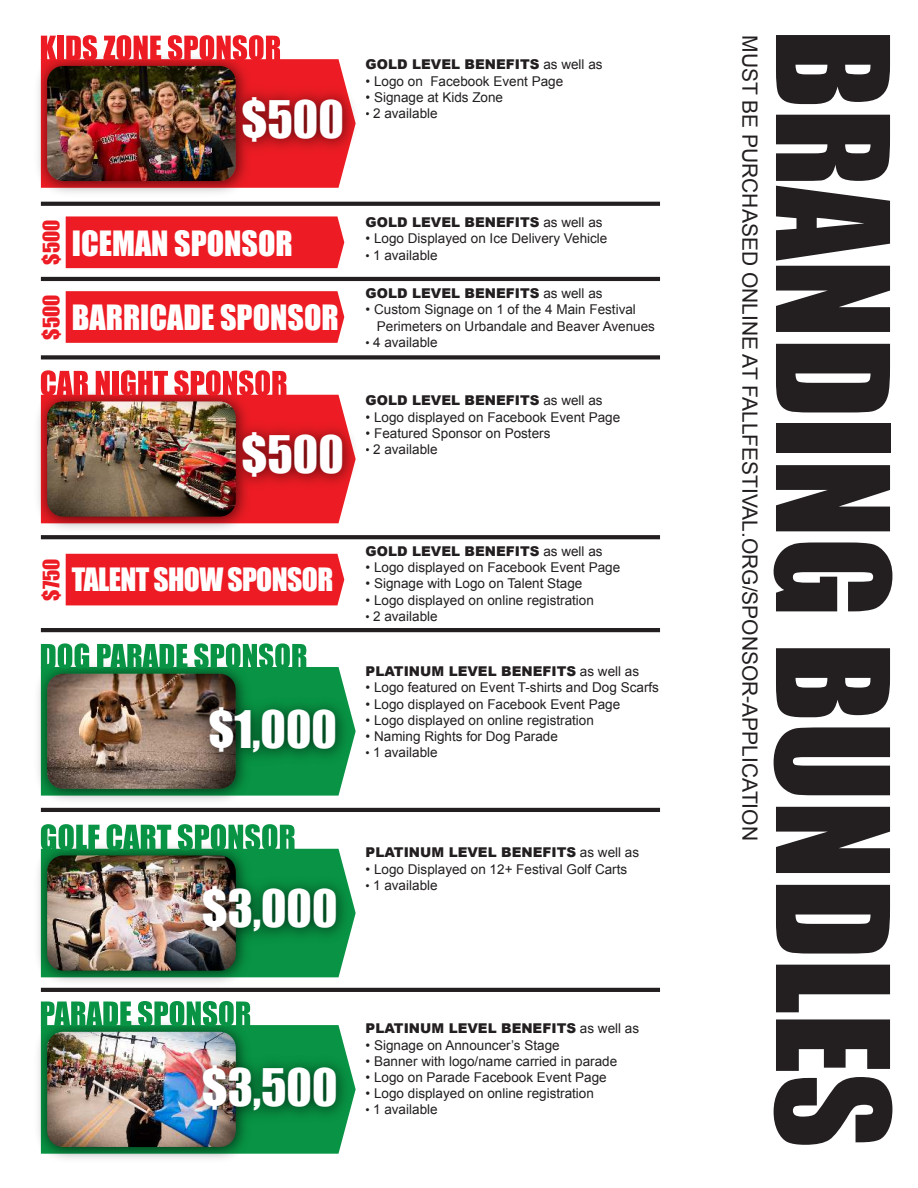
<style>
.page{position:relative;width:918px;height:1188px;background:#fff}
.page>*{position:absolute;margin:0;border:0;box-sizing:border-box;transform-origin:0 0}
.t1{font:144.3px "Impact";color:#231f20}
.t2{font:47.55px "Impact";color:#fff}
.t3{font:31.95px "Impact";color:#fff}
.t4{font:29.55px "Impact";letter-spacing:-.02em;color:#fff}
.t5{font:21px "Arial";color:#231f20}
.t6{font:20.85px "Impact";color:#ed1c24}
.t7{font:13.5px/16.2px "Arial";color:#231f20}
.t8{font:900 13.5px "Arial";color:#231f20}
.s1{font-weight:400}
.s2{font-style:italic;font-size:12px}
</style>
<div class="page">
<img style="left:38px;top:41px;width:220px;height:165px">
<img style="left:41px;top:35px;width:315px;height:153px">
<img style="left:38px;top:377px;width:238px;height:163px">
<img style="left:41px;top:370px;width:315px;height:153px">
<img style="left:38px;top:650px;width:220px;height:162px">
<img style="left:41px;top:643px;width:315px;height:153px">
<img style="left:38px;top:1007px;width:196px;height:152px">
<img style="left:41px;top:1001px;width:315px;height:153px">
<div style="left:66px;top:554px;width:278px;height:51px;background:#ed1c24"></div>
<div style="left:66px;top:216px;width:278px;height:52px;background:#ed1c24"></div>
<div style="left:66px;top:291px;width:278px;height:52px;background:#ed1c24"></div>
<img style="left:38px;top:832px;width:220px;height:160px">
<img style="left:41px;top:824px;width:302px;height:153px">
<img style="left:183px;top:866px;width:173px;height:99px">
<svg style="left:41px;top:202px;width:619px;height:4px;background:#2a2627"></svg>
<hr style="left:41px;top:277px;width:619px;height:4px;background:#231f20">
<svg style="left:41px;top:355px;width:619px;height:4px;background:#332f30"></svg>
<svg style="left:41px;top:535px;width:619px;height:4px;background:#282425"></svg>
<hr style="left:41px;top:628px;width:619px;height:4px;background:#231f20">
<hr style="left:41px;top:808px;width:619px;height:4px;background:#231f20">
<hr style="left:41px;top:988px;width:619px;height:4px;background:#231f20">
<h2 class="t2" style="left:241px;top:97px;width:104px">$500</h2>
<p class="t8" style="left:366px;top:57px;width:239px">GOLD LEVEL BENEFITS <span class="s1">as well as</span></p>
<p class="t7" style="left:366px;top:73px;width:199px">• Logo on Facebook Event Page</p>
<p class="t7" style="left:366px;top:89px;width:139px">• Signage at Kids Zone</p>
<p class="t7" style="left:366px;top:105px;width:74px"><span class="s2">•</span> 2 available</p>
<h3 class="t6" style="left:42px;top:265px;width:47px;rotate:-90deg">$500</h3>
<h3 class="t3" style="left:72px;top:229px;width:223px">ICEMAN SPONSOR</h3>
<h3 class="t6" style="left:42px;top:340px;width:47px;rotate:-90deg">$500</h3>
<h3 class="t3" style="left:72px;top:303px;width:268px">BARRICADE SPONSOR</h3>
<h2 class="t2" style="left:241px;top:432px;width:104px">$500</h2>
<p class="t8" style="left:366px;top:215px;width:239px">GOLD LEVEL BENEFITS <span class="s1">as well as</span></p>
<p class="t7" style="left:366px;top:231px;width:243px">• Logo Displayed on Ice Delivery Vehicle</p>
<p class="t7" style="left:366px;top:247px;width:74px"><span class="s2">•</span> 1 available</p>
<p class="t8" style="left:366px;top:286px;width:239px">GOLD LEVEL BENEFITS <span class="s1">as well as</span></p>
<p class="t7" style="left:377px;top:302px;width:280px;text-indent:-11px">• Custom Signage on 1 of the 4 Main Festival<br>Perimeters on Urbandale and Beaver Avenues</p>
<p class="t7" style="left:366px;top:334px;width:74px"><span class="s2">•</span> 4 available</p>
<p class="t8" style="left:366px;top:393px;width:239px">GOLD LEVEL BENEFITS <span class="s1">as well as</span></p>
<p class="t7" style="left:366px;top:409px;width:256px">• Logo displayed on Facebook Event Page</p>
<p class="t7" style="left:366px;top:425px;width:186px">• Featured Sponsor on Posters</p>
<p class="t7" style="left:366px;top:441px;width:74px"><span class="s2">•</span> 2 available</p>
<h3 class="t6" style="left:42px;top:601px;width:44px;rotate:-90deg">$750</h3>
<h3 class="t4" style="left:72px;top:566px;width:263px">TALENT SHOW SPONSOR</h3>
<h2 class="t2" style="left:209px;top:707px;width:130px">$1,000</h2>
<p class="t8" style="left:366px;top:544px;width:239px">GOLD LEVEL BENEFITS <span class="s1">as well as</span></p>
<p class="t7" style="left:366px;top:560px;width:256px">• Logo displayed on Facebook Event Page</p>
<p class="t7" style="left:366px;top:576px;width:218px">• Signage with Logo on Talent Stage</p>
<p class="t7" style="left:366px;top:592px;width:230px">• Logo displayed on online registration</p>
<p class="t7" style="left:366px;top:608px;width:74px"><span class="s2">•</span> 2 available</p>
<p class="t8" style="left:366px;top:664px;width:275px">PLATINUM LEVEL BENEFITS <span class="s1">as well as</span></p>
<p class="t7" style="left:366px;top:680px;width:295px">• Logo featured on Event T-shirts and Dog Scarfs</p>
<p class="t7" style="left:366px;top:696px;width:256px">• Logo displayed on Facebook Event Page</p>
<p class="t7" style="left:366px;top:712px;width:230px">• Logo displayed on online registration</p>
<p class="t7" style="left:366px;top:728px;width:194px">• Naming Rights for Dog Parade</p>
<p class="t7" style="left:366px;top:745px;width:74px"><span class="s2">•</span> 1 available</p>
<h2 class="t2" style="left:202px;top:886px;width:137px">$3,000</h2>
<p class="t8" style="left:366px;top:845px;width:275px">PLATINUM LEVEL BENEFITS <span class="s1">as well as</span></p>
<p class="t7" style="left:366px;top:861px;width:263px">• Logo Displayed on 12+ Festival Golf Carts</p>
<p class="t7" style="left:366px;top:877px;width:74px"><span class="s2">•</span> 1 available</p>
<h2 class="t2" style="left:202px;top:1065px;width:137px">$3,500</h2>
<p class="t8" style="left:366px;top:1021px;width:275px">PLATINUM LEVEL BENEFITS <span class="s1">as well as</span></p>
<p class="t7" style="left:366px;top:1037px;width:196px">• Signage on Announcer’s Stage</p>
<p class="t7" style="left:366px;top:1053px;width:253px">• Banner with logo/name carried in parade</p>
<p class="t7" style="left:366px;top:1069px;width:243px">• Logo on Parade Facebook Event Page</p>
<p class="t7" style="left:366px;top:1085px;width:230px">• Logo displayed on online registration</p>
<p class="t7" style="left:366px;top:1102px;width:74px"><span class="s2">•</span> 1 available</p>
<h3 class="t5" style="left:762px;top:35px;width:807px;rotate:90deg">MUST BE PURCHASED ONLINE AT FALLFESTIVAL.ORG/SPONSOR-APPLICATION</h3>
<h1 class="t1" style="left:900px;top:29px;width:1121px;rotate:90deg">BRANDING BUNDLES</h1>
</div>
